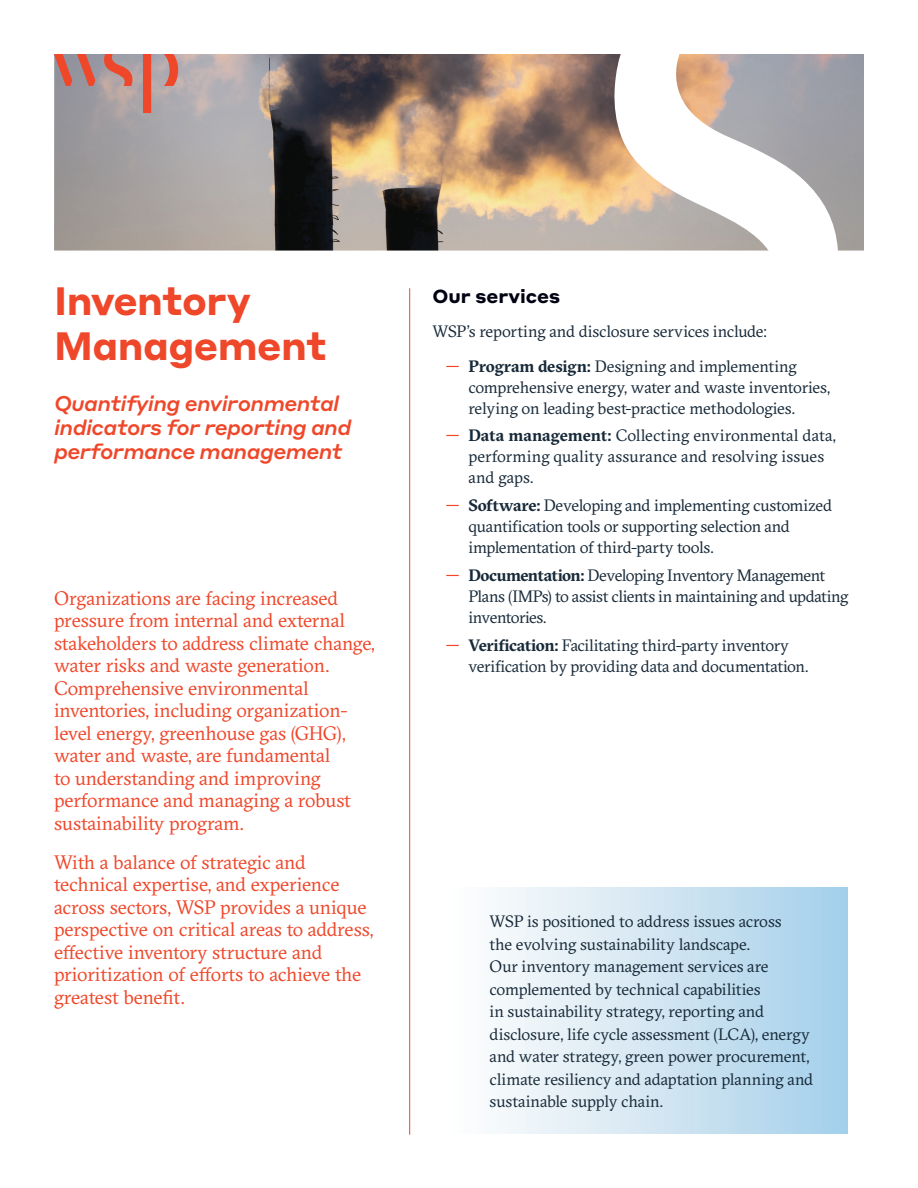
<style>
.page{position:relative;width:918px;height:1188px;background:#fff}
.page>*{position:absolute;margin:0;border:0;box-sizing:border-box;transform-origin:0 0}
.t1{font:700 39px/45px "Styrene A";letter-spacing:-.015em;color:#ef472a}
.t2{font:italic 500 21px/24px "Styrene A";letter-spacing:-.03em;color:#ef472a}
.t3{font:19.5px/22.5px "GT Sectra";letter-spacing:-.01em;color:#ef472a}
.t4{font:700 18.75px "Styrene A";color:#000212}
.t5{font:16.5px/21px "GT Sectra";letter-spacing:-.01em;color:#172938}
.s1{font-weight:700;color:#ef472a}
.s2{font-weight:700}
</style>
<div class="page">
<img style="left:54px;top:54px;width:810px;height:197px">
<svg style="left:614px;top:54px;width:224px;height:197px"></svg>
<svg style="left:164px;top:54px;width:14px;height:32px"></svg>
<svg style="left:54px;top:54px;width:41px;height:32px"></svg>
<svg style="left:143px;top:54px;width:8px;height:59px"></svg>
<svg style="left:104px;top:54px;width:28px;height:32px"></svg>
<div style="left:449px;top:888px;width:398px;height:246px;background:linear-gradient(to right,#fffffd,#a6d0ea)"></div>
<hr style="left:409px;top:288px;width:1px;height:847px;background:#ef472a">
<h1 class="t1" style="left:54px;top:275px;width:274px">Inventory<br>Management</h1>
<p class="t2" style="left:54px;top:390px;width:299px">Quantifying environmental indicators for reporting and performance management</p>
<p class="t3" style="left:54px;top:587px;width:322px">Organizations are facing increased pressure from internal and external stakeholders to address climate change, water risks and waste generation.<br>Comprehensive environmental inventories, including organization&shy;level energy, greenhouse gas (GHG), water and waste, are fundamental<br>to understanding and improving performance and managing a robust sustainability program.</p>
<p class="t3" style="left:54px;top:851px;width:321px">With a balance of strategic and technical expertise, and experience across sectors, WSP provides a unique perspective on critical areas to address, effective inventory structure and prioritization of efforts to achieve the greatest benefit.</p>
<p class="t4" style="left:432px;top:280px;width:129px">Our services</p>
<p class="t5" style="left:432px;top:321px;width:336px">WSP’s reporting and disclosure services include:</p>
<p class="t5" style="left:468px;top:356px;width:363px;text-indent:-23px"><span class="s1">—</span> <span class="s2">Program design:</span> Designing and implementing comprehensive energy, water and waste inventories, relying on leading best-practice methodologies.</p>
<p class="t5" style="left:468px;top:426px;width:369px;text-indent:-23px"><span class="s1">—</span> <span class="s2">Data management:</span> Collecting environmental data, performing quality assurance and resolving issues and gaps.</p>
<p class="t5" style="left:468px;top:495px;width:365px;text-indent:-23px"><span class="s1">—</span> <span class="s2">Software:</span> Developing and implementing customized quantification tools or supporting selection and implementation of third-party tools.</p>
<p class="t5" style="left:468px;top:565px;width:382px;text-indent:-23px"><span class="s1">—</span> <span class="s2">Documentation:</span> Developing Inventory Management<br>Plans (IMPs) to assist clients in maintaining and updating inventories.</p>
<p class="t5" style="left:468px;top:635px;width:342px;text-indent:-23px"><span class="s1">—</span> <span class="s2">Verification:</span> Facilitating third-party inventory verification by providing data and documentation.</p>
<p class="t5" style="left:490px;top:910px;width:325px;line-height:22.5px">WSP is positioned to address issues across<br>the evolving sustainability landscape.<br>Our inventory management services are complemented by technical capabilities<br>in sustainability strategy, reporting and disclosure, life cycle assessment (LCA), energy and water strategy, green power procurement, climate resiliency and adaptation planning and sustainable supply chain.</p>
</div>
